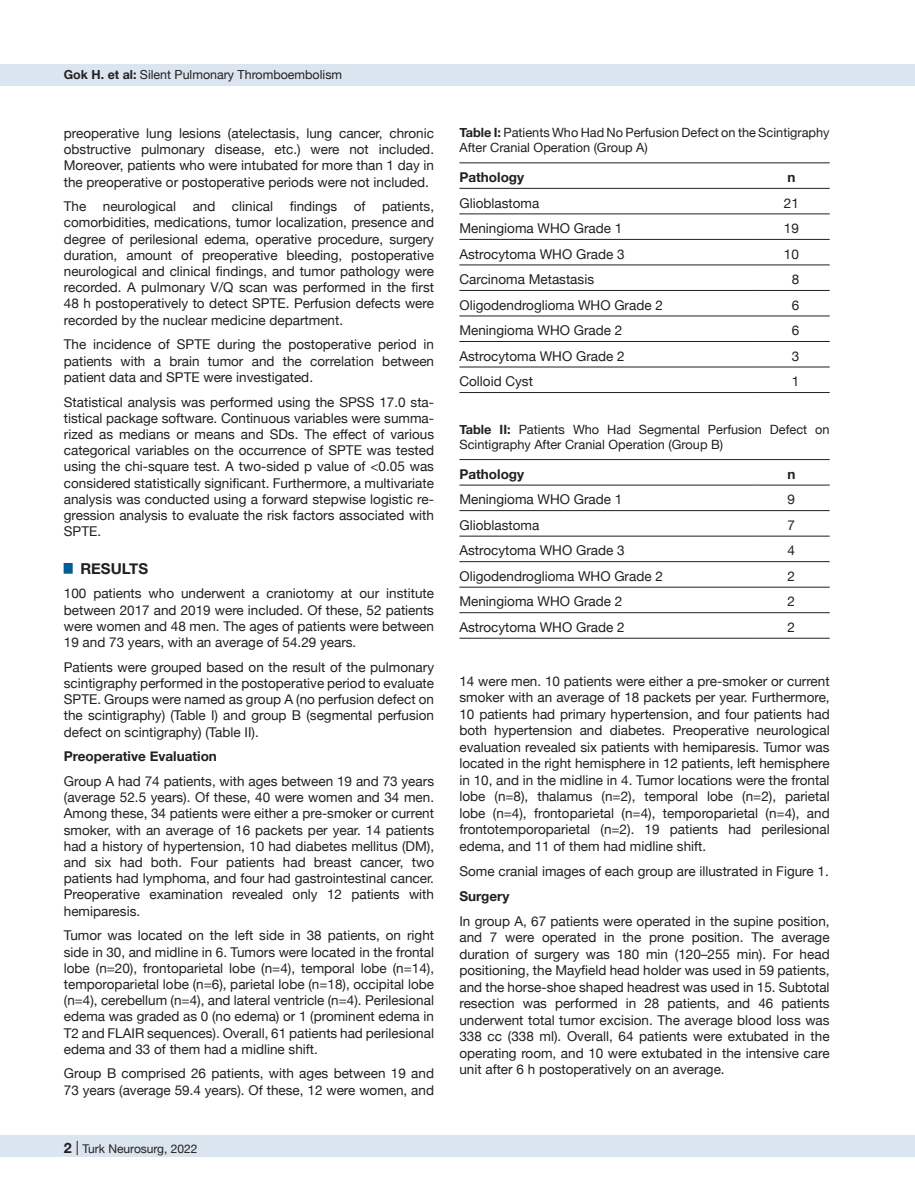
<style>
.page{position:relative;width:915px;height:1191px;background:#fff}
.page>*{position:absolute;margin:0;border:0;box-sizing:border-box;transform-origin:0 0}
.t1{font:700 15px "Helvetica Neue";color:#231f20}
.t2{font:13.5px/16.2px "Helvetica Neue";color:#231f20;text-align:justify}
.t3{font:700 13.5px "Helvetica Neue";color:#231f20}
.t4{font:12.75px/15px "Helvetica Neue";color:#231f20}
.t5{font:12.45px "Helvetica Neue";color:#231f20}
.t6{font:12px "Helvetica Neue";color:#231f20}
.s1{font-weight:700}
.s2{font-weight:700;font-size:14.25px}
.s3{font-size:14.25px}
</style>
<div class="page">
<div style="left:0;top:1135px;width:914px;height:22px;background:#dbe5f0"></div>
<div style="left:0;top:64px;width:914px;height:21px;background:#dbe5f0"></div>
<hr style="left:459px;top:214px;width:293px;height:1px;background:#231f20">
<hr style="left:752px;top:214px;width:77px;height:1px;background:#231f20">
<hr style="left:459px;top:239px;width:293px;height:1px;background:#231f20">
<hr style="left:752px;top:239px;width:77px;height:1px;background:#231f20">
<hr style="left:459px;top:265px;width:293px;height:1px;background:#231f20">
<hr style="left:752px;top:265px;width:77px;height:1px;background:#231f20">
<hr style="left:459px;top:290px;width:293px;height:1px;background:#231f20">
<hr style="left:752px;top:290px;width:77px;height:1px;background:#231f20">
<hr style="left:459px;top:316px;width:293px;height:1px;background:#231f20">
<hr style="left:752px;top:316px;width:77px;height:1px;background:#231f20">
<hr style="left:459px;top:341px;width:293px;height:1px;background:#231f20">
<hr style="left:752px;top:341px;width:77px;height:1px;background:#231f20">
<hr style="left:459px;top:367px;width:293px;height:1px;background:#231f20">
<hr style="left:752px;top:367px;width:77px;height:1px;background:#231f20">
<hr style="left:459px;top:162px;width:293px;height:1px;background:#231f20">
<hr style="left:752px;top:162px;width:77px;height:1px;background:#231f20">
<hr style="left:459px;top:188px;width:293px;height:1px;background:#231f20">
<hr style="left:752px;top:188px;width:77px;height:1px;background:#231f20">
<hr style="left:459px;top:392px;width:293px;height:1px;background:#231f20">
<hr style="left:752px;top:392px;width:77px;height:1px;background:#231f20">
<hr style="left:459px;top:510px;width:293px;height:1px;background:#231f20">
<hr style="left:752px;top:510px;width:77px;height:1px;background:#231f20">
<hr style="left:459px;top:536px;width:293px;height:1px;background:#231f20">
<hr style="left:752px;top:536px;width:77px;height:1px;background:#231f20">
<hr style="left:459px;top:561px;width:293px;height:1px;background:#231f20">
<hr style="left:752px;top:561px;width:77px;height:1px;background:#231f20">
<hr style="left:459px;top:587px;width:293px;height:1px;background:#231f20">
<hr style="left:752px;top:587px;width:77px;height:1px;background:#231f20">
<hr style="left:459px;top:612px;width:293px;height:1px;background:#231f20">
<hr style="left:752px;top:612px;width:77px;height:1px;background:#231f20">
<hr style="left:459px;top:459px;width:293px;height:1px;background:#231f20">
<hr style="left:752px;top:459px;width:77px;height:1px;background:#231f20">
<hr style="left:459px;top:485px;width:293px;height:1px;background:#231f20">
<hr style="left:752px;top:485px;width:77px;height:1px;background:#231f20">
<hr style="left:459px;top:638px;width:293px;height:1px;background:#231f20">
<hr style="left:752px;top:638px;width:77px;height:1px;background:#231f20">
<p class="t5" style="left:64px;top:66px;width:280px"><span class="s1">Gok H. et al:</span> Silent Pulmonary Thromboembolism</p>
<p class="t2" style="left:64px;top:125px;width:371px">preoperative lung lesions (atelectasis, lung cancer, chronic obstructive pulmonary disease, etc.) were not included.<br>Moreover, patients who were intubated for more than 1 day in the preoperative or postoperative periods were not included.</p>
<p class="t2" style="left:64px;top:199px;width:371px">The neurological and clinical findings of patients, comorbidities, medications, tumor localization, presence and degree of perilesional edema, operative procedure, surgery duration, amount of preoperative bleeding, postoperative neurological and clinical findings, and tumor pathology were recorded. A pulmonary V/Q scan was performed in the first 48 h postoperatively to detect SPTE. Perfusion defects were recorded by the nuclear medicine department.</p>
<p class="t2" style="left:64px;top:337px;width:371px">The incidence of SPTE during the postoperative period in patients with a brain tumor and the correlation between patient data and SPTE were investigated.</p>
<p class="t2" style="left:64px;top:394px;width:371px">Statistical analysis was performed using the SPSS 17.0 sta&shy;tistical package software. Continuous variables were summa&shy;rized as medians or means and SDs. The effect of various categorical variables on the occurrence of SPTE was tested using the chi-square test. A two-sided p value of &lt;0.05 was considered statistically significant. Furthermore, a multivariate analysis was conducted using a forward stepwise logistic re&shy;gression analysis to evaluate the risk factors associated with SPTE.</p>
<p class="t1" style="left:64px;top:556px;width:86px"><sup>█</sup> RESULTS</p>
<p class="t2" style="left:64px;top:586px;width:371px">100 patients who underwent a craniotomy at our institute between 2017 and 2019 were included. Of these, 52 patients were women and 48 men. The ages of patients were between 19 and 73 years, with an average of 54.29 years.</p>
<p class="t2" style="left:64px;top:659px;width:371px">Patients were grouped based on the result of the pulmonary scintigraphy performed in the postoperative period to evaluate SPTE. Groups were named as group A (no perfusion defect on the scintigraphy) (Table I) and group B (segmental perfusion defect on scintigraphy) (Table II).</p>
<p class="t3" style="left:64px;top:746px;width:155px">Preoperative Evaluation</p>
<p class="t2" style="left:64px;top:774px;width:371px">Group A had 74 patients, with ages between 19 and 73 years (average 52.5 years). Of these, 40 were women and 34 men.<br>Among these, 34 patients were either a pre-smoker or current smoker, with an average of 16 packets per year. 14 patients had a history of hypertension, 10 had diabetes mellitus (DM), and six had both. Four patients had breast cancer, two patients had lymphoma, and four had gastrointestinal cancer.<br>Preoperative examination revealed only 12 patients with hemiparesis.</p>
<p class="t2" style="left:64px;top:928px;width:371px">Tumor was located on the left side in 38 patients, on right side in 30, and midline in 6. Tumors were located in the frontal lobe (n=20), frontoparietal lobe (n=4), temporal lobe (n=14), temporoparietal lobe (n=6), parietal lobe (n=18), occipital lobe (n=4), cerebellum (n=4), and lateral ventricle (n=4). Perilesional edema was graded as 0 (no edema) or 1 (prominent edema in T2 and FLAIR sequences). Overall, 61 patients had perilesional edema and 33 of them had a midline shift.</p>
<p class="t2" style="left:64px;top:1066px;width:371px">Group B comprised 26 patients, with ages between 19 and<br>73 years (average 59.4 years). Of these, 12 were women, and</p>
<p class="t6" style="left:63px;top:1140px;width:136px"><span class="s2">2</span> <span class="s3">|</span> Turk Neurosurg, 2022</p>
<p class="t4" style="left:459px;top:126px;width:371px"><span class="s1">Table I:</span> Patients Who Had No Perfusion Defect on the Scintigraphy<br>After Cranial Operation (Group A)</p>
<p class="t3" style="left:459px;top:167px;width:66px">Pathology</p>
<p class="t3" style="left:787px;top:167px;width:10px">n</p>
<p class="t2" style="left:459px;top:195px;width:81px">Glioblastoma</p>
<p class="t2" style="left:783px;top:195px;width:17px">21</p>
<p class="t2" style="left:459px;top:221px;width:164px">Meningioma WHO Grade 1</p>
<p class="t2" style="left:783px;top:221px;width:17px">19</p>
<p class="t2" style="left:459px;top:246px;width:167px">Astrocytoma WHO Grade 3</p>
<p class="t2" style="left:783px;top:246px;width:17px">10</p>
<p class="t2" style="left:459px;top:272px;width:136px">Carcinoma Metastasis</p>
<p class="t2" style="left:791px;top:272px;width:9px">8</p>
<p class="t2" style="left:459px;top:297px;width:205px">Oligodendroglioma WHO Grade 2</p>
<p class="t2" style="left:791px;top:297px;width:9px">6</p>
<p class="t2" style="left:459px;top:323px;width:164px">Meningioma WHO Grade 2</p>
<p class="t2" style="left:791px;top:323px;width:9px">6</p>
<p class="t2" style="left:459px;top:348px;width:167px">Astrocytoma WHO Grade 2</p>
<p class="t2" style="left:791px;top:348px;width:9px">3</p>
<p class="t2" style="left:459px;top:374px;width:75px">Colloid Cyst</p>
<p class="t2" style="left:791px;top:374px;width:9px">1</p>
<p class="t4" style="left:459px;top:422px;width:371px"><span class="s1">Table II:</span> Patients Who Had Segmental Perfusion Defect on<br>Scintigraphy After Cranial Operation (Group B)</p>
<p class="t3" style="left:459px;top:463px;width:66px">Pathology</p>
<p class="t3" style="left:787px;top:463px;width:10px">n</p>
<p class="t2" style="left:459px;top:492px;width:164px">Meningioma WHO Grade 1</p>
<p class="t2" style="left:787px;top:492px;width:9px">9</p>
<p class="t2" style="left:459px;top:517px;width:81px">Glioblastoma</p>
<p class="t2" style="left:787px;top:517px;width:9px">7</p>
<p class="t2" style="left:459px;top:543px;width:167px">Astrocytoma WHO Grade 3</p>
<p class="t2" style="left:787px;top:543px;width:9px">4</p>
<p class="t2" style="left:459px;top:569px;width:205px">Oligodendroglioma WHO Grade 2</p>
<p class="t2" style="left:787px;top:569px;width:9px">2</p>
<p class="t2" style="left:459px;top:594px;width:164px">Meningioma WHO Grade 2</p>
<p class="t2" style="left:787px;top:594px;width:9px">2</p>
<p class="t2" style="left:459px;top:619px;width:167px">Astrocytoma WHO Grade 2</p>
<p class="t2" style="left:787px;top:619px;width:9px">2</p>
<p class="t2" style="left:459px;top:673px;width:371px">14 were men. 10 patients were either a pre-smoker or current smoker with an average of 18 packets per year. Furthermore, 10 patients had primary hypertension, and four patients had both hypertension and diabetes. Preoperative neurological evaluation revealed six patients with hemiparesis. Tumor was located in the right hemisphere in 12 patients, left hemisphere in 10, and in the midline in 4. Tumor locations were the frontal lobe (n=8), thalamus (n=2), temporal lobe (n=2), parietal lobe (n=4), frontoparietal (n=4), temporoparietal (n=4), and frontotemporoparietal (n=2). 19 patients had perilesional edema, and 11 of them had midline shift.</p>
<p class="t2" style="left:459px;top:863px;width:371px">Some cranial images of each group are illustrated in Figure 1.</p>
<p class="t3" style="left:459px;top:885px;width:51px">Surgery</p>
<p class="t2" style="left:459px;top:913px;width:371px">In group A, 67 patients were operated in the supine position, and 7 were operated in the prone position. The average duration of surgery was 180 min (120–255 min). For head positioning, the Mayfield head holder was used in 59 patients, and the horse-shoe shaped headrest was used in 15. Subtotal resection was performed in 28 patients, and 46 patients underwent total tumor excision. The average blood loss was 338 cc (338 ml). Overall, 64 patients were extubated in the operating room, and 10 were extubated in the intensive care unit after 6 h postoperatively on an average.</p>
</div>
